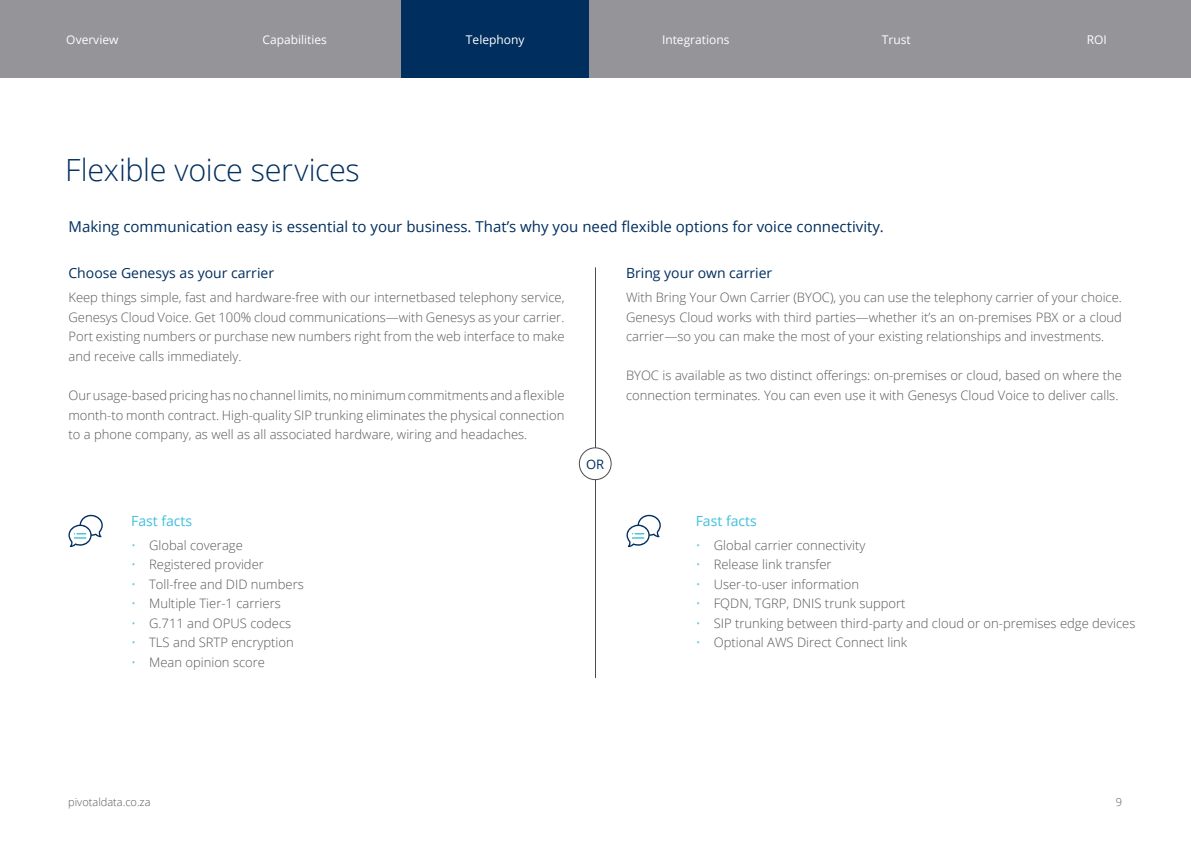
<style>
.page{position:relative;width:1191px;height:842px;background:#fff}
.page>*{position:absolute;margin:0;border:0;box-sizing:border-box;transform-origin:0 0}
.t1{font:300 30.5px "Open Sans";letter-spacing:-.01em;color:#002e5e}
.t2{font:15px "Open Sans";color:#002e5e}
.t3{font:14px "Open Sans";color:#002e5e}
.t4{font:14px "Open Sans";color:#3fc0dc}
.t5{font:300 13px/19.6px "Open Sans";color:#57585a;text-align:justify}
.t6{font:13px "Open Sans";color:#002e5e}
.t7{font:12px "Open Sans";color:#fff}
.t8{font:300 11px "Open Sans";color:#57585a}
.s1{color:#6dcae1}
</style>
<div class="page">
<hr style="left:595px;top:267px;width:1px;height:411px;background:#4b4c4d">
<div style="left:579px;top:448px;width:32px;height:32px;background:#fff;border-radius:50%"></div>
<div style="left:579px;top:448px;width:32px;height:32px;border:1px solid #4b4c4d;border-radius:50%"></div>
<svg style="left:68px;top:515px;width:35px;height:32px"></svg>
<svg style="left:626px;top:515px;width:35px;height:32px"></svg>
<div style="left:0;top:0;width:1191px;height:77px;background:#949499"></div>
<div style="left:401px;top:0;width:188px;height:77px;background:#002e5e"></div>
<p class="t7" style="left:66px;top:31px;width:54px">Overview</p>
<p class="t7" style="left:262px;top:31px;width:66px">Capabilities</p>
<p class="t7" style="left:466px;top:31px;width:60px">Telephony</p>
<p class="t7" style="left:662px;top:31px;width:69px">Integrations</p>
<p class="t7" style="left:881px;top:31px;width:30px">Trust</p>
<p class="t7" style="left:1086px;top:31px;width:22px">ROI</p>
<h1 class="t1" style="left:65px;top:149px;width:296px">Flexible voice services</h1>
<p class="t2" style="left:68px;top:216px;width:817px">Making communication easy is essential to your business. That’s why you need flexible options for voice connectivity.</p>
<p class="t3" style="left:68px;top:263px;width:207px">Choose Genesys as your carrier</p>
<p class="t5" style="left:68px;top:287px;width:497px">Keep things simple, fast and hardware-free with our internetbased telephony service, Genesys Cloud Voice. Get 100% cloud communications—with Genesys as your carrier.<br>Port existing numbers or purchase new numbers right from the web interface to make and receive calls immediately.</p>
<p class="t5" style="left:68px;top:385px;width:497px">Our usage-based pricing has no channel limits, no minimum commitments and a flexible month-to month contract. High-quality SIP trunking eliminates the physical connection to a phone company, as well as all associated hardware, wiring and headaches.</p>
<p class="t3" style="left:626px;top:263px;width:148px">Bring your own carrier</p>
<p class="t5" style="left:626px;top:287px;width:497px">With Bring Your Own Carrier (BYOC), you can use the telephony carrier of your choice.<br>Genesys Cloud works with third parties—whether it’s an on-premises PBX or a cloud carrier—so you can make the most of your existing relationships and investments.</p>
<p class="t5" style="left:626px;top:366px;width:497px">BYOC is available as two distinct offerings: on-premises or cloud, based on where the connection terminates. You can even use it with Genesys Cloud Voice to deliver calls.</p>
<p class="t4" style="left:131px;top:511px;width:63px">Fast facts</p>
<p class="t5" style="left:131px;top:535px;width:113px"><span class="s1">•</span> Global coverage</p>
<p class="t5" style="left:131px;top:554px;width:134px"><span class="s1">•</span> Registered provider</p>
<p class="t5" style="left:131px;top:574px;width:174px"><span class="s1">•</span> Toll-free and DID numbers</p>
<p class="t5" style="left:131px;top:593px;width:151px"><span class="s1">•</span> Multiple Tier-1 carriers</p>
<p class="t5" style="left:131px;top:613px;width:162px"><span class="s1">•</span> G.711 and OPUS codecs</p>
<p class="t5" style="left:131px;top:632px;width:164px"><span class="s1">•</span> TLS and SRTP encryption</p>
<p class="t5" style="left:131px;top:652px;width:135px"><span class="s1">•</span> Mean opinion score</p>
<p class="t6" style="left:586px;top:455px;width:20px">OR</p>
<p class="t4" style="left:695px;top:511px;width:63px">Fast facts</p>
<p class="t5" style="left:695px;top:535px;width:171px"><span class="s1">•</span> Global carrier connectivity</p>
<p class="t5" style="left:695px;top:554px;width:137px"><span class="s1">•</span> Release link transfer</p>
<p class="t5" style="left:695px;top:574px;width:165px"><span class="s1">•</span> User-to-user information</p>
<p class="t5" style="left:695px;top:593px;width:211px"><span class="s1">•</span> FQDN, TGRP, DNIS trunk support</p>
<p class="t5" style="left:695px;top:613px;width:441px"><span class="s1">•</span> SIP trunking between third-party and cloud or on-premises edge devices</p>
<p class="t5" style="left:695px;top:632px;width:213px"><span class="s1">•</span> Optional AWS Direct Connect link</p>
<p class="t8" style="left:68px;top:794px;width:84px">pivotaldata.co.za</p>
<p class="t8" style="left:1115px;top:794px;width:8px">9</p>
</div>
